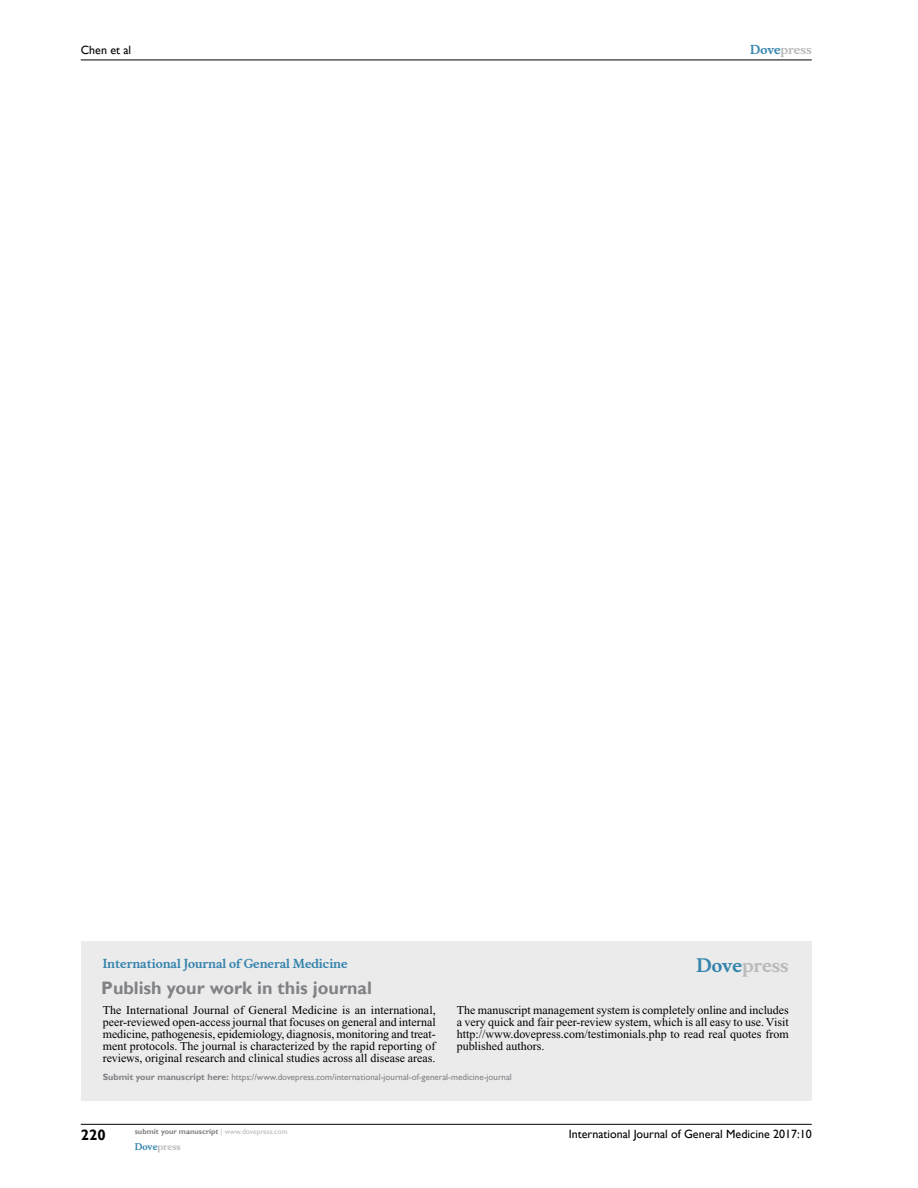
<style>
.page{position:relative;width:918px;height:1188px;background:#fff}
.page>*{position:absolute;margin:0;border:0;box-sizing:border-box;transform-origin:0 0}
.t1{font:700 18px "Gill Sans";color:#808285}
.t2{font:700 18px "Musee";color:#b8babc}
.t3{font:700 15px "Gill Sans";color:#000}
.t4{font:12px/12px "Times New Roman";color:#000;text-align:justify}
.t5{font:12px "Gill Sans";color:#000}
.t6{font:700 12px "Musee";color:#3785ad}
.t7{font:700 12px "Musee";color:#b8babc}
.t8{font:9px "Gill Sans";color:#808285}
.t9{font:700 9px "Musee";color:#b8babc}
.t10{font:700 7.5px "Gill Sans";color:#808285}
.s1{color:#3785ad}
.s2{font-weight:700}
.s3{font-weight:400;color:#b8babc}
</style>
<div class="page">
<div style="left:81px;top:941px;width:731px;height:159px;background:#ebebec"></div>
<hr style="left:81px;top:1124px;width:731px;height:1px;background:#000">
<hr style="left:81px;top:60px;width:731px;height:1px;background:#000">
<p class="t5" style="left:81px;top:43px;width:52px">Chen et al</p>
<p class="t7" style="left:750px;top:43px;width:63px"><span class="s1">Dove</span>press</p>
<p class="t6" style="left:103px;top:956px;width:246px">International Journal of General Medicine</p>
<h1 class="t1" style="left:101px;top:977px;width:272px">Publish your work in this journal</h1>
<h1 class="t2" style="left:697px;top:955px;width:94px"><span class="s1">Dove</span>press</h1>
<p class="t4" style="left:103px;top:1004px;width:335px">The International Journal of General Medicine is an international, peer-reviewed open-access journal that focuses on general and internal medicine, pathogenesis, epidemiology, diagnosis, monitoring and treat&shy;ment protocols. The journal is characterized by the rapid reporting of reviews, original research and clinical studies across all disease areas.</p>
<p class="t4" style="left:457px;top:1004px;width:334px">The manuscript management system is completely online and includes a very quick and fair peer-review system, which is all easy to use. Visit http://www.dovepress.com/testimonials.php to read real quotes from published authors.</p>
<p class="t8" style="left:103px;top:1072px;width:411px"><span class="s2">Submit your manuscript here:</span> https://www.dovepress.com/international-journal-of-general-medicine-journal</p>
<p class="t3" style="left:81px;top:1126px;width:26px">220</p>
<p class="t10" style="left:135px;top:1127px;width:154px">submit your manuscript <span class="s3">| www.dovepress.com</span></p>
<p class="t9" style="left:135px;top:1141px;width:48px"><span class="s1">Dove</span>press</p>
<p class="t5" style="left:569px;top:1127px;width:244px">International Journal of General Medicine 2017:10</p>
</div>
